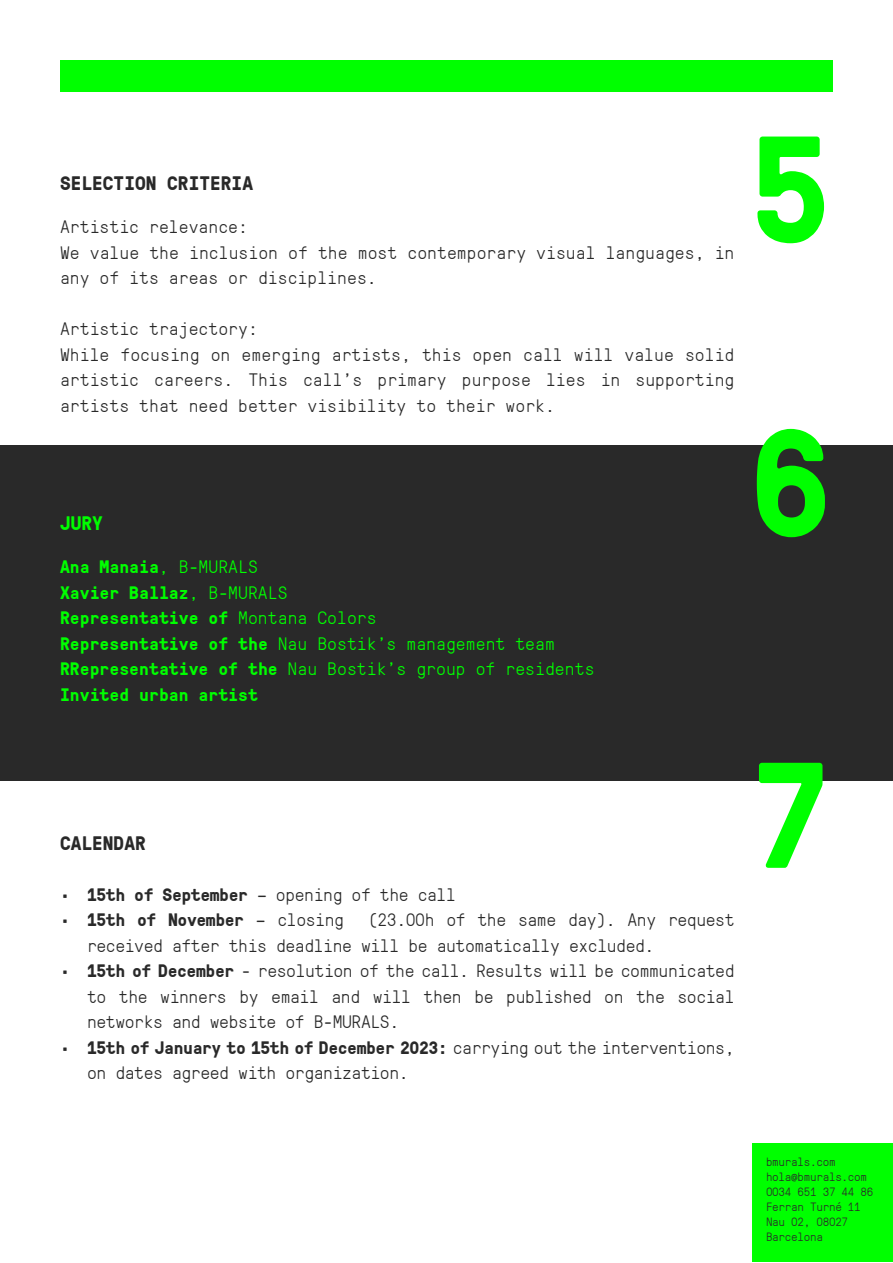
<style>
.page{position:relative;width:893px;height:1263px;background:#fff}
.page>*{position:absolute;margin:0;border:0;box-sizing:border-box;transform-origin:0 0}
.t1{font:700 150px "GT Pressura Mono";color:#0f0}
.t2{font:700 19.5px "GT Pressura Mono";color:#292929}
.t3{font:700 19.5px "GT Pressura Mono";color:#0f0}
.t4{font:300 18px/25.5px "GT Pressura Mono";letter-spacing:-.025em;color:#292929;text-align:justify}
.t5{font:300 18px/25.5px "GT Pressura Mono";color:#292929}
.t6{font:300 18px "GT Pressura Mono";color:#0f0}
.t7{font:700 18px "GT Pressura Mono";color:#0f0}
.t8{font:700 18px "GT Pressura Mono";letter-spacing:-.025em;color:#292929}
.t9{font:300 12px "GT Pressura Mono";letter-spacing:-.025em;color:#292929}
.s1{font-weight:300}
.s2{font-weight:700}
</style>
<div class="page">
<div style="left:0;top:445px;width:893px;height:336px;background:#292929"></div>
<div style="left:60px;top:60px;width:773px;height:32px;background:#0f0"></div>
<div style="left:753px;top:1144px;width:140px;height:118px;background:#0f0"></div>
<p class="t2" style="left:60px;top:169px;width:195px">SELECTION CRITERIA</p>
<p class="t5" style="left:60px;top:213px;width:190px">Artistic relevance:</p>
<p class="t5" style="left:60px;top:239px;width:676px">We value the inclusion of the most contemporary visual languages, in any of its areas or disciplines.</p>
<p class="t5" style="left:60px;top:315px;width:200px">Artistic trajectory:</p>
<p class="t4" style="left:60px;top:341px;width:676px">While focusing on emerging artists, this open call will value solid artistic careers. This call’s primary purpose lies in supporting artists that need better visibility to their work.</p>
<p class="t3" style="left:60px;top:509px;width:44px">JURY</p>
<p class="t7" style="left:60px;top:554px;width:199px">Ana Manaia<span class="s1">, B-MURALS</span></p>
<p class="t7" style="left:60px;top:579px;width:229px">Xavier Ballaz<span class="s1">, B-MURALS</span></p>
<p class="t7" style="left:60px;top:605px;width:318px">Representative of <span class="s1">Montana Colors</span></p>
<p class="t6" style="left:60px;top:631px;width:496px"><span class="s2">Representative of the</span> Nau Bostik’s management team</p>
<p class="t6" style="left:60px;top:656px;width:536px"><span class="s2">RRepresentative of the</span> Nau Bostik’s group of residents</p>
<p class="t7" style="left:60px;top:681px;width:200px">Invited urban artist</p>
<p class="t1" style="left:749px;top:80px;width:84px">5</p>
<p class="t1" style="left:749px;top:373px;width:84px">6</p>
<p class="t2" style="left:60px;top:829px;width:87px">CALENDAR</p>
<p class="t4" style="left:60px;top:880px;width:397px"><span class="s2">• 15th of September</span> – opening of the call</p>
<p class="t8" style="left:60px;top:907px;width:286px">• 15th of November <span class="s1">– closing</span></p>
<p class="t4" style="left:87px;top:906px;width:649px;text-indent:281px">(23.00h of the same day). Any request received after this deadline will be automatically excluded.</p>
<p class="t4" style="left:87px;top:957px;width:649px;text-indent:-27px"><span class="s2">• 15th of December</span> - resolution of the call. Results will be communicated to the winners by email and will then be published on the social networks and website of B-MURALS.</p>
<p class="t4" style="left:87px;top:1033px;width:649px;text-indent:-27px"><span class="s2">• 15th of January to 15th of December 2023:</span> carrying out the interventions, on dates agreed with organization.</p>
<p class="t1" style="left:749px;top:706px;width:84px">7</p>
<p class="t9" style="left:766px;top:1153px;width:71px">bmurals.com</p>
<p class="t9" style="left:766px;top:1168px;width:103px">hola@bmurals.com</p>
<p class="t9" style="left:766px;top:1183px;width:109px">0034 651 37 44 86</p>
<p class="t9" style="left:766px;top:1198px;width:96px">Ferran Turné 11</p>
<p class="t9" style="left:766px;top:1213px;width:84px">Nau 02, 08027</p>
<p class="t9" style="left:766px;top:1228px;width:59px">Barcelona</p>
</div>
